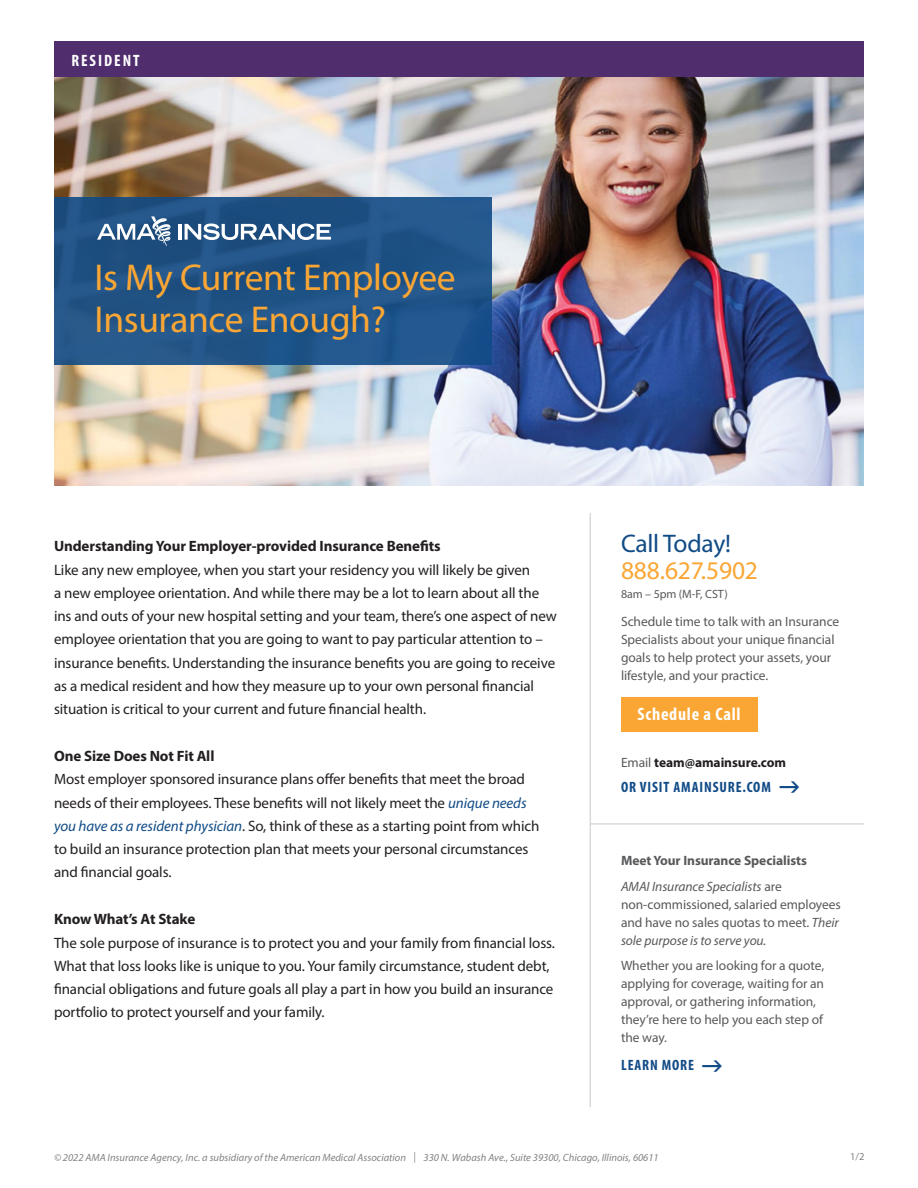
<style>
.page{position:relative;width:918px;height:1188px;background:#fff}
.page>*{position:absolute;margin:0;border:0;box-sizing:border-box;transform-origin:0 0}
.t1{font:37.5px/42px "Myriad Pro";letter-spacing:-.01em;color:#faa634}
.t2{font:25.5px "Myriad Pro";letter-spacing:-.005em;color:#faa634}
.t3{font:25.5px "Myriad Pro";letter-spacing:-.01em;color:#114b86}
.t4{font:700 condensed 18px "Myriad Pro";letter-spacing:.04em;color:#fff}
.t5{font:700 condensed 16.5px "Myriad Pro";letter-spacing:.12em;color:#fff}
.t6{font:15px/23.2px "Myriad Pro";letter-spacing:-.005em;color:#231f20}
.t7{font:700 15px "Myriad Pro";letter-spacing:-.005em;color:#231f20}
.t8{font:700 condensed 15px "Myriad Pro";letter-spacing:.06em;color:#114b86}
.t9{font:13.5px/18px "Myriad Pro";letter-spacing:-.005em;color:#58595b}
.t10{font:700 13.5px/25.5px "Myriad Pro";letter-spacing:-.005em;color:#58595b}
.t11{font:700 13.5px "Myriad Pro";letter-spacing:-.005em;color:#231f20}
.t12{font:12px "Myriad Pro";letter-spacing:-.005em;color:#58595b}
.t13{font:italic 10.5px "Myriad Pro";color:#808285}
.t14{font:10.5px "Myriad Pro";color:#808285}
.s1{font-style:italic;color:#114b86}
.s2{font-weight:400;color:#58595b}
.s3{font-weight:400;font-style:italic}
.s4{font-weight:400}
.s5{font-style:italic}
</style>
<div class="page">
<div style="left:54px;top:41px;width:810px;height:37px;background:#502d6d"></div>
<hr style="left:590px;top:513px;width:1px;height:594px;background:#c7c8ca">
<img style="left:54px;top:78px;width:810px;height:408px">
<div style="left:54px;top:197px;width:437px;height:167px;background:linear-gradient(to right,#225383,#20558b)"></div>
<hr style="left:591px;top:824px;width:273px;height:1px;background:#c7c8ca">
<svg style="left:97px;top:216px;width:74px;height:30px"></svg>
<hr style="left:179px;top:224px;width:3px;height:16px;background:#fff">
<svg style="left:185px;top:224px;width:146px;height:16px"></svg>
<div style="left:621px;top:698px;width:136px;height:34px;background:#faa634"></div>
<p class="t5" style="left:71px;top:50px;width:70px">RESIDENT</p>
<h1 class="t1" style="left:94px;top:256px;width:363px">Is My Current Employee<br>Insurance Enough?</h1>
<p class="t7" style="left:54px;top:536px;width:388px">Understanding Your Employer-provided Insurance Benefits</p>
<p class="t6" style="left:54px;top:558px;width:504px">Like any new employee, when you start your residency you will likely be given<br>a new employee orientation. And while there may be a lot to learn about all the ins and outs of your new hospital setting and your team, there’s one aspect of new employee orientation that you are going to want to pay particular attention to – insurance benefits. Understanding the insurance benefits you are going to receive as a medical resident and how they measure up to your own personal financial situation is critical to your current and future financial health.</p>
<p class="t7" style="left:54px;top:746px;width:162px">One Size Does Not Fit All</p>
<p class="t6" style="left:54px;top:767px;width:487px">Most employer sponsored insurance plans offer benefits that meet the broad needs of their employees. These benefits will not likely meet the <span class="s1">unique needs you have as a resident physician</span>. So, think of these as a starting point from which to build an insurance protection plan that meets your personal circumstances and financial goals.</p>
<p class="t7" style="left:54px;top:909px;width:143px">Know What’s At Stake</p>
<p class="t6" style="left:54px;top:931px;width:503px">The sole purpose of insurance is to protect you and your family from financial loss.<br>What that loss looks like is unique to you. Your family circumstance, student debt, financial obligations and future goals all play a part in how you build an insurance portfolio to protect yourself and your family.</p>
<h2 class="t3" style="left:621px;top:528px;width:111px">Call Today!</h2>
<h2 class="t2" style="left:621px;top:555px;width:139px">888.627.5902</h2>
<p class="t12" style="left:621px;top:587px;width:108px">8am – 5pm (M-F, CST)</p>
<p class="t9" style="left:621px;top:612px;width:220px">Schedule time to talk with an Insurance Specialists about your unique financial goals to help protect your assets, your lifestyle, and your practice.</p>
<p class="t4" style="left:638px;top:703px;width:104px">Schedule a Call</p>
<p class="t11" style="left:621px;top:753px;width:167px"><span class="s2">Email</span> team@amainsure.com</p>
<p class="t8" style="left:621px;top:777px;width:151px">OR VISIT AMAINSURE.COM</p>
<p class="t10" style="left:621px;top:847px;width:187px">Meet Your Insurance Specialists<br><span class="s3">AMAI Insurance Specialists</span> <span class="s4">are</span></p>
<p class="t9" style="left:621px;top:895px;width:221px">non-commissioned, salaried employees and have no sales quotas to meet. <span class="s5">Their sole purpose is to serve you.</span></p>
<p class="t9" style="left:621px;top:956px;width:205px">Whether you are looking for a quote, applying for coverage, waiting for an approval, or gathering information, they’re here to help you each step of the way.</p>
<p class="t8" style="left:621px;top:1056px;width:75px">LEARN MORE</p>
<p class="t13" style="left:54px;top:1151px;width:606px">© 2022 AMA Insurance Agency, Inc. a subsidiary of the American Medical Association | 330 N. Wabash Ave., Suite 39300, Chicago, Illinois, 60611</p>
<p class="t14" style="left:850px;top:1150px;width:16px">1/2</p>
</div>
